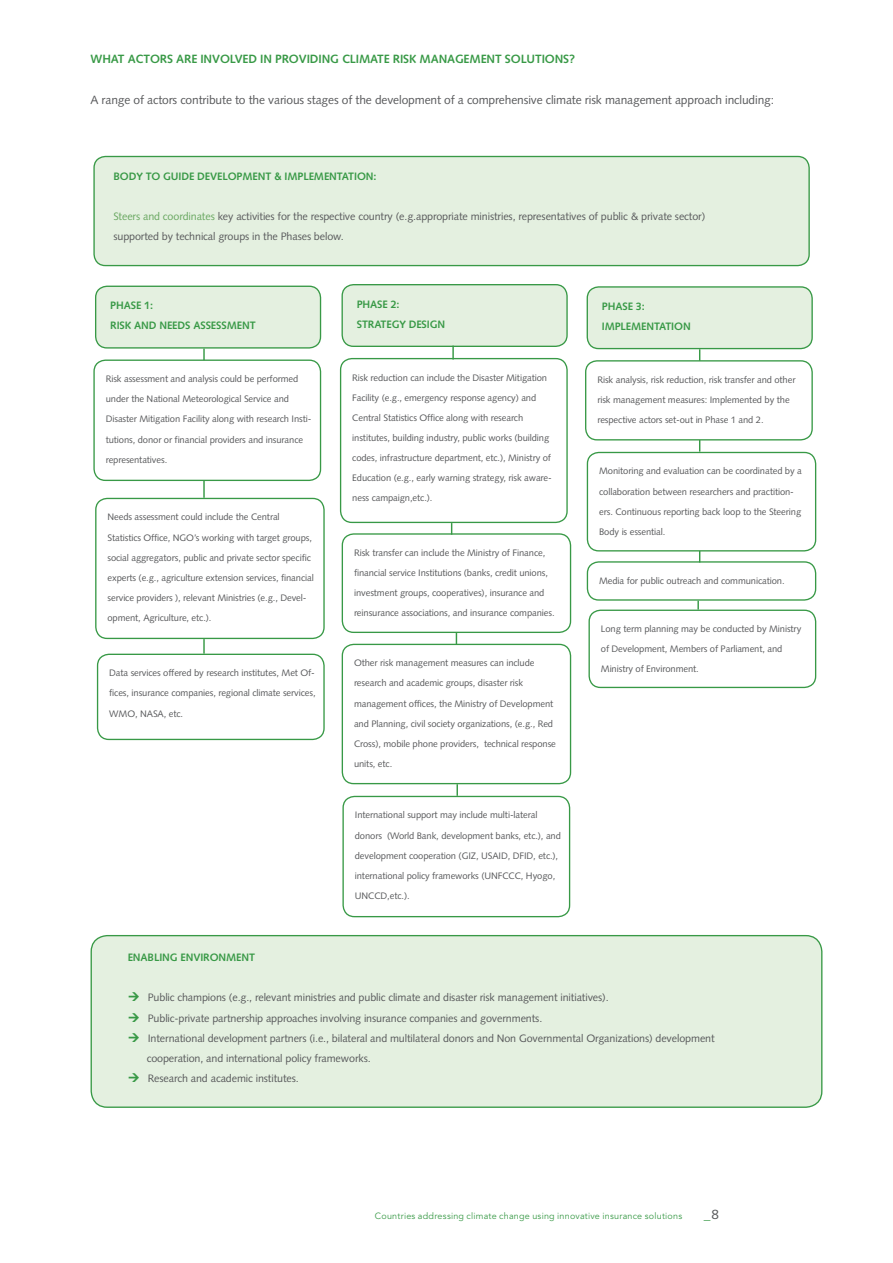
<style>
.page{position:relative;width:893px;height:1263px;background:#fff}
.page>*{position:absolute;margin:0;border:0;box-sizing:border-box;transform-origin:0 0}
.t1{font:13.5px "Syntax";color:#389946}
.t2{font:12px "Syntax";letter-spacing:-.01em;color:#58595b}
.t3{font:700 12px "Syntax";letter-spacing:-.01em;color:#389946}
.t4{font:10.8px/20.1px "Syntax";letter-spacing:-.01em;color:#58595b}
.t5{font:700 10.8px/20.1px "Syntax";letter-spacing:-.01em;color:#389946}
.t6{font:9.45px/20.1px "Syntax";letter-spacing:-.01em;color:#58595b}
.t7{font:9px "Avenir";letter-spacing:.025em;color:#389946}
.s1{color:#68a760}
.s2{font-style:italic;font-size:12px;color:#389946}
.s3{color:#58595b}
</style>
<div class="page">
<div style="left:91px;top:936px;width:731px;height:171px;background:#e4f0e0;border-radius:16px"></div>
<div style="left:91px;top:935px;width:731px;height:173px;border:1px solid #389946;border-radius:16px"></div>
<div style="left:94px;top:156px;width:715px;height:110px;background:#e4f0e0;border-radius:11px"></div>
<div style="left:93px;top:156px;width:717px;height:110px;border:1px solid #389946;border-radius:11px"></div>
<div style="left:342px;top:285px;width:225px;height:61px;background:#e4f0e0;border-radius:11px"></div>
<div style="left:341px;top:284px;width:227px;height:63px;border:1px solid #389946;border-radius:11px"></div>
<div style="left:340px;top:358px;width:228px;height:165px;border:1px solid #389946;border-radius:11px"></div>
<div style="left:342px;top:533px;width:229px;height:100px;border:1px solid #389946;border-radius:11px"></div>
<div style="left:342px;top:644px;width:229px;height:140px;border:1px solid #389946;border-radius:11px"></div>
<div style="left:342px;top:796px;width:228px;height:121px;border:1px solid #389946;border-radius:11px"></div>
<div style="left:96px;top:286px;width:225px;height:62px;background:#e4f0e0;border-radius:11px"></div>
<div style="left:95px;top:286px;width:226px;height:63px;border:1px solid #389946;border-radius:11px"></div>
<div style="left:93px;top:359px;width:228px;height:122px;border:1px solid #389946;border-radius:11px"></div>
<div style="left:95px;top:498px;width:230px;height:141px;border:1px solid #389946;border-radius:11px"></div>
<div style="left:97px;top:654px;width:228px;height:86px;border:1px solid #389946;border-radius:11px"></div>
<div style="left:587px;top:287px;width:225px;height:62px;background:#e4f0e0;border-radius:11px"></div>
<div style="left:587px;top:286px;width:226px;height:63px;border:1px solid #389946;border-radius:11px"></div>
<div style="left:585px;top:360px;width:228px;height:80px;border:1px solid #389946;border-radius:11px"></div>
<div style="left:587px;top:452px;width:229px;height:99px;border:1px solid #389946;border-radius:11px"></div>
<div style="left:587px;top:561px;width:229px;height:40px;border:1px solid #389946;border-radius:11px"></div>
<div style="left:588px;top:610px;width:228px;height:78px;border:1px solid #389946;border-radius:11px"></div>
<svg style="left:203px;top:349px;width:2px;height:11px"></svg>
<svg style="left:203px;top:481px;width:2px;height:17px"></svg>
<svg style="left:203px;top:639px;width:2px;height:15px"></svg>
<svg style="left:452px;top:346px;width:2px;height:13px"></svg>
<svg style="left:451px;top:523px;width:1px;height:12px"></svg>
<svg style="left:456px;top:633px;width:1px;height:12px"></svg>
<svg style="left:456px;top:784px;width:2px;height:12px"></svg>
<svg style="left:699px;top:349px;width:1px;height:12px"></svg>
<svg style="left:699px;top:440px;width:1px;height:12px"></svg>
<svg style="left:697px;top:601px;width:2px;height:9px"></svg>
<p class="t3" style="left:91px;top:52px;width:486px">WHAT ACTORS ARE INVOLVED IN PROVIDING CLIMATE RISK MANAGEMENT SOLUTIONS?</p>
<p class="t2" style="left:91px;top:93px;width:685px">A range of actors contribute to the various stages of the development of a comprehensive climate risk management approach including:</p>
<p class="t5" style="left:113px;top:166px;width:265px">BODY TO GUIDE DEVELOPMENT &amp; IMPLEMENTATION:</p>
<p class="t4" style="left:113px;top:206px;width:593px"><span class="s1">Steers and coordinates</span> key activities for the respective country (e.g.appropriate ministries, representatives of public &amp; private sector) supported by technical groups in the Phases below.</p>
<p class="t5" style="left:110px;top:296px;width:147px">PHASE 1:<br>RISK AND NEEDS ASSESSMENT</p>
<p class="t6" style="left:106px;top:369px;width:207px">Risk assessment and analysis could be performed under the National Meteorological Service and Disaster Mitigation Facility along with research Insti&shy;tutions, donor or financial providers and insurance representatives.</p>
<p class="t6" style="left:108px;top:507px;width:208px">Needs assessment could include the Central Statistics Office, NGO’s working with target groups, social aggregators, public and private sector specific experts (e.g., agriculture extension services, financial service providers ), relevant Ministries (e.g., Devel&shy;opment, Agriculture, etc.).</p>
<p class="t6" style="left:109px;top:663px;width:208px;text-align:justify">Data services offered by research institutes, Met Of&shy;fices, insurance companies, regional climate services, WMO, NASA, etc.</p>
<p class="t5" style="left:357px;top:294px;width:90px">PHASE 2:<br>STRATEGY DESIGN</p>
<p class="t6" style="left:352px;top:367px;width:201px">Risk reduction can include the Disaster Mitigation Facility (e.g., emergency response agency) and Central Statistics Office along with research institutes, building industry, public works (building codes, infrastructure department, etc.), Ministry of Education (e.g., early warning strategy, risk aware&shy;ness campaign,etc.).</p>
<p class="t6" style="left:354px;top:543px;width:202px">Risk transfer can include the Ministry of Finance, financial service Institutions (banks, credit unions, investment groups, cooperatives), insurance and reinsurance associations, and insurance companies.</p>
<p class="t6" style="left:354px;top:653px;width:203px">Other risk management measures can include research and academic groups, disaster risk management offices, the Ministry of Development and Planning, civil society organizations, (e.g., Red Cross), mobile phone providers, technical response units, etc.</p>
<p class="t6" style="left:355px;top:805px;width:208px">International support may include multi-lateral donors (World Bank, development banks, etc.), and development cooperation (GIZ, USAID, DFID, etc.), international policy frameworks (UNFCCC, Hyogo, UNCCD,etc.).</p>
<p class="t5" style="left:602px;top:296px;width:90px">PHASE 3:<br>IMPLEMENTATION</p>
<p class="t6" style="left:597px;top:369px;width:200px">Risk analysis, risk reduction, risk transfer and other risk management measures: Implemented by the respective actors set-out in Phase 1 and 2.</p>
<p class="t6" style="left:599px;top:461px;width:204px">Monitoring and evaluation can be coordinated by a collaboration between researchers and practition&shy;ers. Continuous reporting back loop to the Steering Body is essential.</p>
<p class="t6" style="left:599px;top:570px;width:187px">Media for public outreach and communication.</p>
<p class="t6" style="left:601px;top:619px;width:202px">Long term planning may be conducted by Ministry of Development, Members of Parliament, and<br>Ministry of Environment.</p>
<p class="t5" style="left:128px;top:947px;width:129px">ENABLING ENVIRONMENT</p>
<p class="t4" style="left:140px;top:988px;width:470px"><span class="s2">¼</span> Public champions (e.g., relevant ministries and public climate and disaster risk management initiatives).</p>
<p class="t4" style="left:140px;top:1008px;width:404px"><span class="s2">¼</span> Public-private partnership approaches involving insurance companies and governments.</p>
<p class="t4" style="left:140px;top:1028px;width:576px"><span class="s2">¼</span> International development partners (i.e., bilateral and multilateral donors and Non Governmental Organizations) development</p>
<p class="t4" style="left:147px;top:1048px;width:226px">cooperation, and international policy frameworks.</p>
<p class="t4" style="left:140px;top:1068px;width:160px"><span class="s2">¼</span> Research and academic institutes.</p>
<p class="t7" style="left:375px;top:1211px;width:309px">Countries addressing climate change using innovative insurance solutions</p>
<h1 class="t1" style="left:704px;top:1206px;width:16px">_<span class="s3">8</span></h1>
</div>
